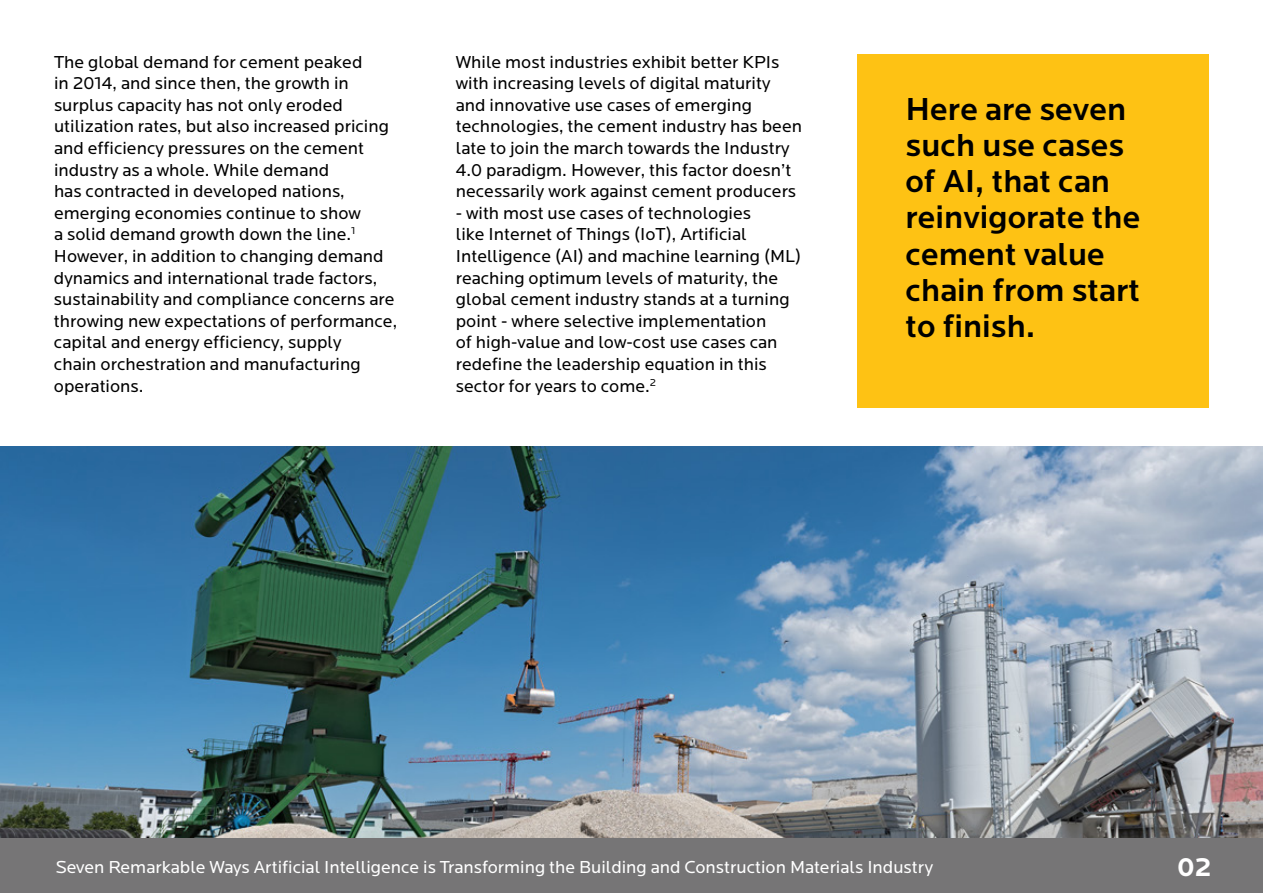
<style>
.page{position:relative;width:1263px;height:893px;background:#fff}
.page>*{position:absolute;margin:0;border:0;box-sizing:border-box;transform-origin:0 0}
.t1{font:500 33px/36px "Locator";color:#000}
.t2{font:700 27px "Locator";color:#fff}
.t3{font:18px/21.6px "Locator";color:#000}
.t4{font:18px "Locator";color:#fff}
</style>
<div class="page">
<img style="left:0;top:446px;width:1263px;height:393px">
<div style="left:0;top:839px;width:1263px;height:54px;background:#767576"></div>
<div style="left:857px;top:54px;width:352px;height:354px;background:#fec214"></div>
<p class="t3" style="left:54px;top:51px;width:345px">The global demand for cement peaked<br>in 2014, and since then, the growth in surplus capacity has not only eroded utilization rates, but also increased pricing and efficiency pressures on the cement industry as a whole. While demand<br>has contracted in developed nations, emerging economies continue to show<br>a solid demand growth down the line.<sup>1<br></sup>However, in addition to changing demand dynamics and international trade factors, sustainability and compliance concerns are throwing new expectations of performance, capital and energy efficiency, supply<br>chain orchestration and manufacturing operations.</p>
<p class="t3" style="left:456px;top:51px;width:348px">While most industries exhibit better KPIs with increasing levels of digital maturity and innovative use cases of emerging technologies, the cement industry has been late to join the march towards the Industry 4.0 paradigm. However, this factor doesn’t necessarily work against cement producers</p>
<p class="t3" style="left:456px;top:202px;width:347px">- with most use cases of technologies<br>like Internet of Things (IoT), Artificial Intelligence (AI) and machine learning (ML) reaching optimum levels of maturity, the global cement industry stands at a turning point - where selective implementation<br>of high-value and low-cost use cases can redefine the leadership equation in this sector for years to come.<sup>2</sup></p>
<h1 class="t1" style="left:905px;top:92px;width:236px">Here are seven such use cases of AI, that can reinvigorate the cement value chain from start to finish.</h1>
<p class="t4" style="left:55px;top:857px;width:879px">Seven Remarkable Ways Artificial Intelligence is Transforming the Building and Construction Materials Industry</p>
<h2 class="t2" style="left:1177px;top:852px;width:36px">02</h2>
</div>
